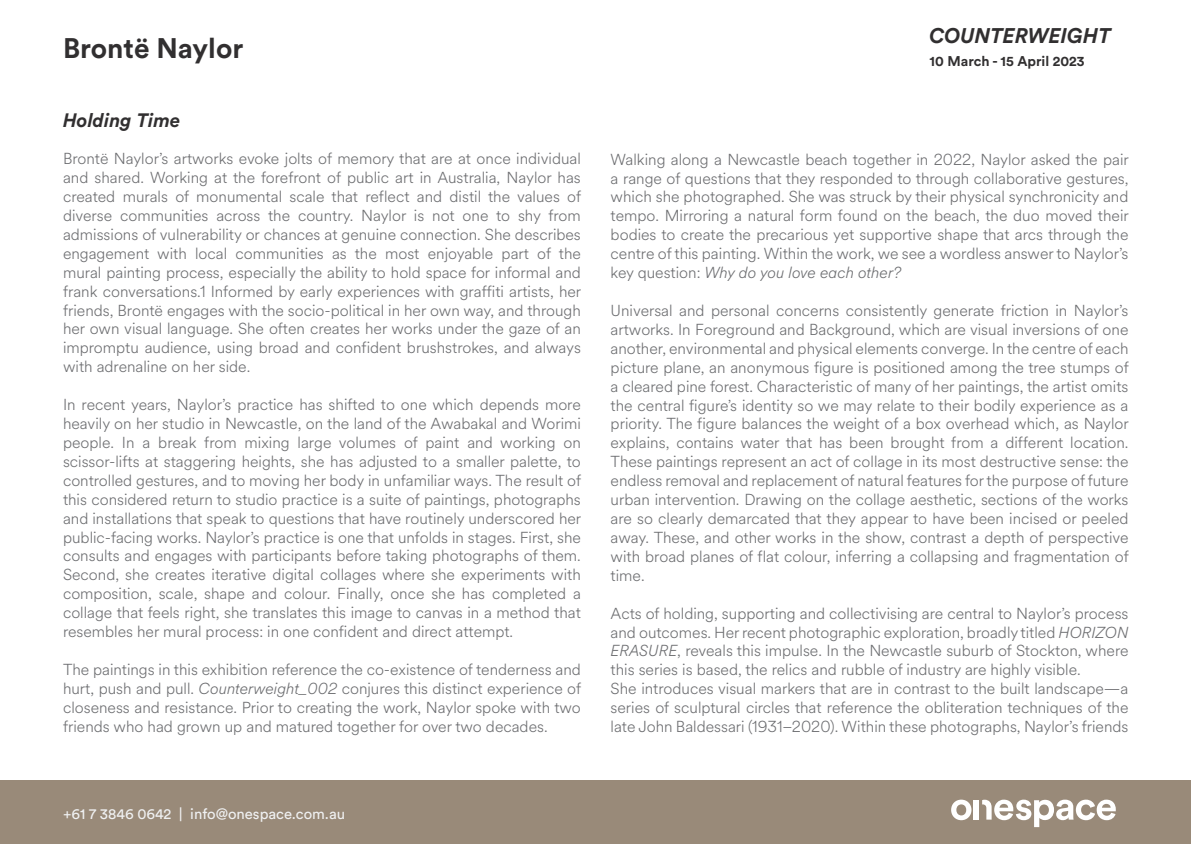
<style>
.page{position:relative;width:1191px;height:844px;background:#fff}
.page>*{position:absolute;margin:0;border:0;box-sizing:border-box;transform-origin:0 0}
.t1{font:700 28px "Circular Std";color:#312f30}
.t2{font:italic 700 21px "Circular Std";color:#312f30}
.t3{font:italic 700 19.25px "Circular Std";color:#312f30}
.t4{font:300 15.75px/18.9px "Circular Spotify Text";color:#6c6d70;text-align:justify}
.t5{font:14.88px "Circular Std";color:#f0f1f2}
.t6{font:700 14px "Circular Std";color:#312f30}
.s1{font-style:italic}
</style>
<div class="page">
<div style="left:0;top:780px;width:1191px;height:63px;background:#998a79"></div>
<svg style="left:951px;top:799px;width:20px;height:21px"></svg>
<div style="left:974px;top:800px;width:5px;height:19px;background:#fff"></div>
<svg style="left:982px;top:799px;width:133px;height:27px"></svg>
<h1 class="t1" style="left:63px;top:30px;width:182px">Brontë Naylor</h1>
<p class="t3" style="left:63px;top:108px;width:119px">Holding Time</p>
<p class="t4" style="left:63px;top:149px;width:520px">Brontë Naylor’s artworks evoke jolts of memory that are at once individual and shared. Working at the forefront of public art in Australia, Naylor has created murals of monumental scale that reflect and distil the values of diverse communities across the country. Naylor is not one to shy from admissions of vulnerability or chances at genuine connection. She describes engagement with local communities as the most enjoyable part of the mural painting process, especially the ability to hold space for informal and frank conversations.1 Informed by early experiences with graffiti artists, her friends, Brontë engages with the socio-political in her own way, and through her own visual language. She often creates her works under the gaze of an impromptu audience, using broad and confident brushstrokes, and always with adrenaline on her side.</p>
<p class="t4" style="left:63px;top:395px;width:520px">In recent years, Naylor’s practice has shifted to one which depends more heavily on her studio in Newcastle, on the land of the Awabakal and Worimi people. In a break from mixing large volumes of paint and working on scissor-lifts at staggering heights, she has adjusted to a smaller palette, to controlled gestures, and to moving her body in unfamiliar ways. The result of this considered return to studio practice is a suite of paintings, photographs and installations that speak to questions that have routinely underscored her public-facing works. Naylor’s practice is one that unfolds in stages. First, she consults and engages with participants before taking photographs of them.<br>Second, she creates iterative digital collages where she experiments with composition, scale, shape and colour. Finally, once she has completed a collage that feels right, she translates this image to canvas in a method that resembles her mural process: in one confident and direct attempt.</p>
<p class="t4" style="left:63px;top:660px;width:520px">The paintings in this exhibition reference the co-existence of tenderness and hurt, push and pull. <span class="s1">Counterweight_002</span> conjures this distinct experience of closeness and resistance. Prior to creating the work, Naylor spoke with two friends who had grown up and matured together for over two decades.</p>
<p class="t5" style="left:63px;top:804px;width:284px">+61 7 3846 0642 | info@onespace.com.au</p>
<h2 class="t2" style="left:929px;top:22px;width:183px">COUNTERWEIGHT</h2>
<p class="t6" style="left:929px;top:52px;width:156px">10 March - 15 April 2023</p>
<p class="t4" style="left:610px;top:150px;width:520px">Walking along a Newcastle beach together in 2022, Naylor asked the pair a range of questions that they responded to through collaborative gestures, which she photographed. She was struck by their physical synchronicity and tempo. Mirroring a natural form found on the beach, the duo moved their bodies to create the precarious yet supportive shape that arcs through the centre of this painting. Within the work, we see a wordless answer to Naylor’s key question: <span class="s1">Why do you love each other?</span></p>
<p class="t4" style="left:610px;top:301px;width:520px">Universal and personal concerns consistently generate friction in Naylor’s artworks. In Foreground and Background, which are visual inversions of one another, environmental and physical elements converge. In the centre of each picture plane, an anonymous figure is positioned among the tree stumps of a cleared pine forest. Characteristic of many of her paintings, the artist omits the central figure’s identity so we may relate to their bodily experience as a priority. The figure balances the weight of a box overhead which, as Naylor explains, contains water that has been brought from a different location.<br>These paintings represent an act of collage in its most destructive sense: the endless removal and replacement of natural features for the purpose of future urban intervention. Drawing on the collage aesthetic, sections of the works are so clearly demarcated that they appear to have been incised or peeled away. These, and other works in the show, contrast a depth of perspective with broad planes of flat colour, inferring a collapsing and fragmentation of time.</p>
<p class="t4" style="left:610px;top:603px;width:519px">Acts of holding, supporting and collectivising are central to Naylor’s process and outcomes. Her recent photographic exploration, broadly titled <span class="s1">HORIZON ERASURE</span>, reveals this impulse. In the Newcastle suburb of Stockton, where this series is based, the relics and rubble of industry are highly visible.</p>
<p class="t4" style="left:610px;top:679px;width:519px">She introduces visual markers that are in contrast to the built landscape—a series of sculptural circles that reference the obliteration techniques of the late John Baldessari (1931–2020). Within these photographs, Naylor’s friends</p>
</div>
